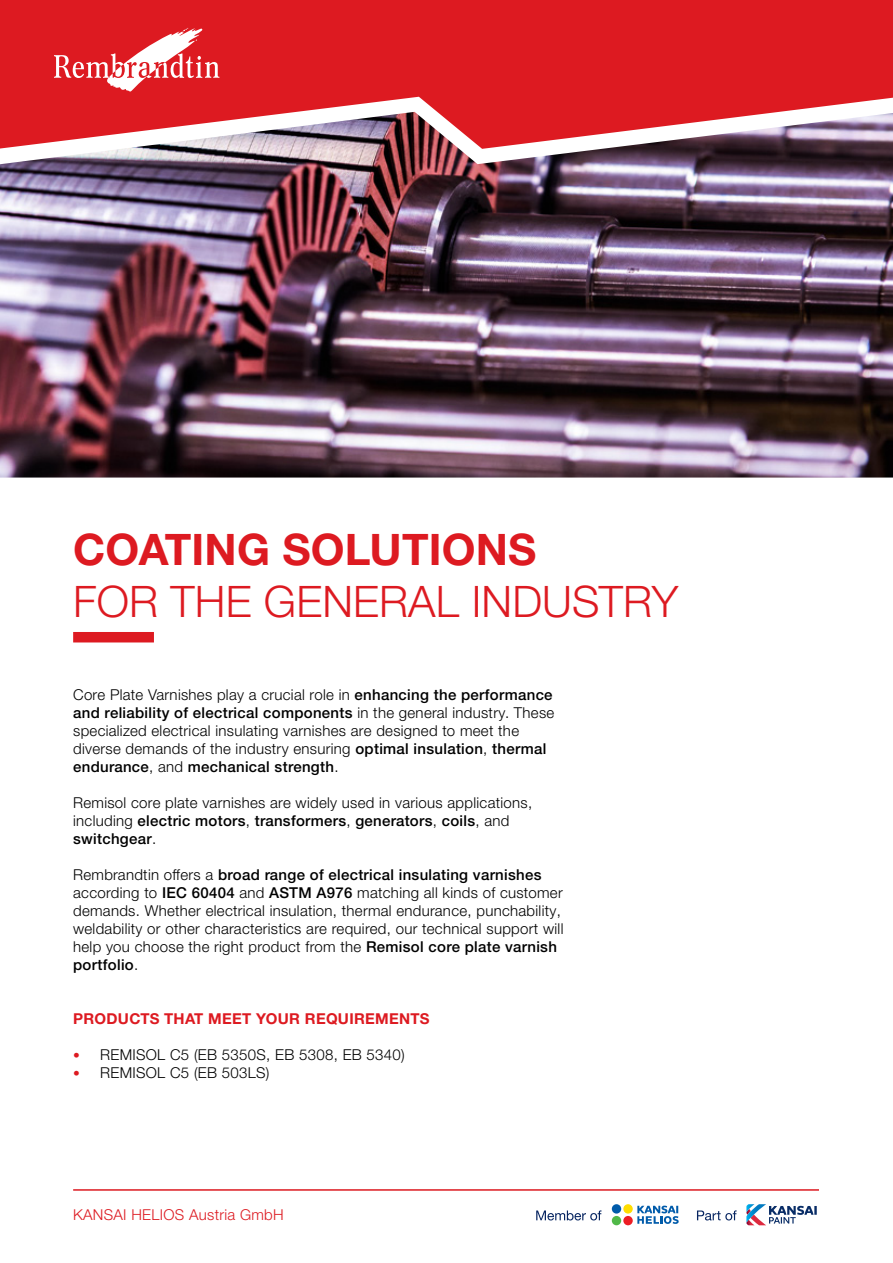
<style>
.page{position:relative;width:893px;height:1263px;background:#fff}
.page>*{position:absolute;margin:0;border:0;box-sizing:border-box;transform-origin:0 0}
.Paragraph_Style_1{font:300 43.5px "Helvetica Neue LTW1 G";letter-spacing:.005em;color:#dd1a21}
.t1{font:700 43.5px "Helvetica Neue LTW1 G";letter-spacing:.005em;color:#dd1a21}
.t2{font:300 15px/18px "Helvetica Neue LTW1 G";letter-spacing:.02em;color:#000}
.t3{font:700 15px "Helvetica Neue LTW1 G";letter-spacing:.02em;color:#dd1a21}
.t4{font:300 15px "Helvetica Neue LTW1 G";letter-spacing:.02em;color:#dd1a21}
.s1{font-weight:500}
.s2{font-size:13.5px;color:#dd1a21}
</style>
<div class="page">
<div style="left:0;top:0;width:893px;height:112px;background:#dd1a21"></div>
<img style="left:0;top:112px;width:893px;height:365px">
<svg style="left:54px;top:28px;width:165px;height:64px"></svg>
<hr style="left:73px;top:1189px;width:746px;height:2px;background:#dd1a21">
<div style="left:73px;top:632px;width:81px;height:10px;background:#dd1a21"></div>
<svg style="left:697px;top:1210px;width:40px;height:10px"></svg>
<svg style="left:536px;top:1210px;width:65px;height:10px"></svg>
<div style="left:623px;top:1204px;width:10px;height:9px;background:#fd0;border-radius:50%"></div>
<div style="left:623px;top:1216px;width:10px;height:9px;background:#ed1d24;border-radius:50%"></div>
<div style="left:612px;top:1204px;width:9px;height:9px;background:#005baa;border-radius:50%"></div>
<div style="left:612px;top:1216px;width:9px;height:9px;background:#50b848;border-radius:50%"></div>
<svg style="left:637px;top:1205px;width:42px;height:19px"></svg>
<svg style="left:746px;top:1204px;width:71px;height:21px"></svg>
<p class="t1" style="left:73px;top:523px;width:465px">COATING SOLUTIONS</p>
<p class="Paragraph_Style_1" style="left:73px;top:575px;width:607px">FOR THE GENERAL INDUSTRY</p>
<p class="t2" style="left:73px;top:686px;width:483px">Core Plate Varnishes play a crucial role in <span class="s1">enhancing the performance and reliability of electrical components</span> in the general industry. These specialized electrical insulating varnishes are designed to meet the diverse demands of the industry ensuring <span class="s1">optimal insulation</span>, <span class="s1">thermal endurance</span>, and <span class="s1">mechanical strength</span>.</p>
<p class="t2" style="left:73px;top:794px;width:461px">Remisol core plate varnishes are widely used in various applications, including <span class="s1">electric motors</span>, <span class="s1">transformers</span>, <span class="s1">generators</span>, <span class="s1">coils</span>, and <span class="s1">switchgear</span>.</p>
<p class="t2" style="left:73px;top:866px;width:492px">Rembrandtin offers a <span class="s1">broad range of electrical insulating varnishes </span>according to <span class="s1">IEC 60404</span> and <span class="s1">ASTM A976</span> matching all kinds of customer demands. Whether electrical insulation, thermal endurance, punchability, weldability or other characteristics are required, our technical support will help you choose the right product from the <span class="s1">Remisol core plate varnish portfolio</span>.</p>
<p class="t3" style="left:73px;top:1010px;width:358px">PRODUCTS THAT MEET YOUR REQUIREMENTS</p>
<p class="t2" style="left:73px;top:1046px;width:333px"><span class="s2">•</span> REMISOL C5 (EB 5350S, EB 5308, EB 5340)</p>
<p class="t2" style="left:73px;top:1064px;width:198px"><span class="s2">•</span> REMISOL C5 (EB 503LS)</p>
<p class="t4" style="left:73px;top:1205px;width:212px">KANSAI HELIOS Austria GmbH</p>
</div>
